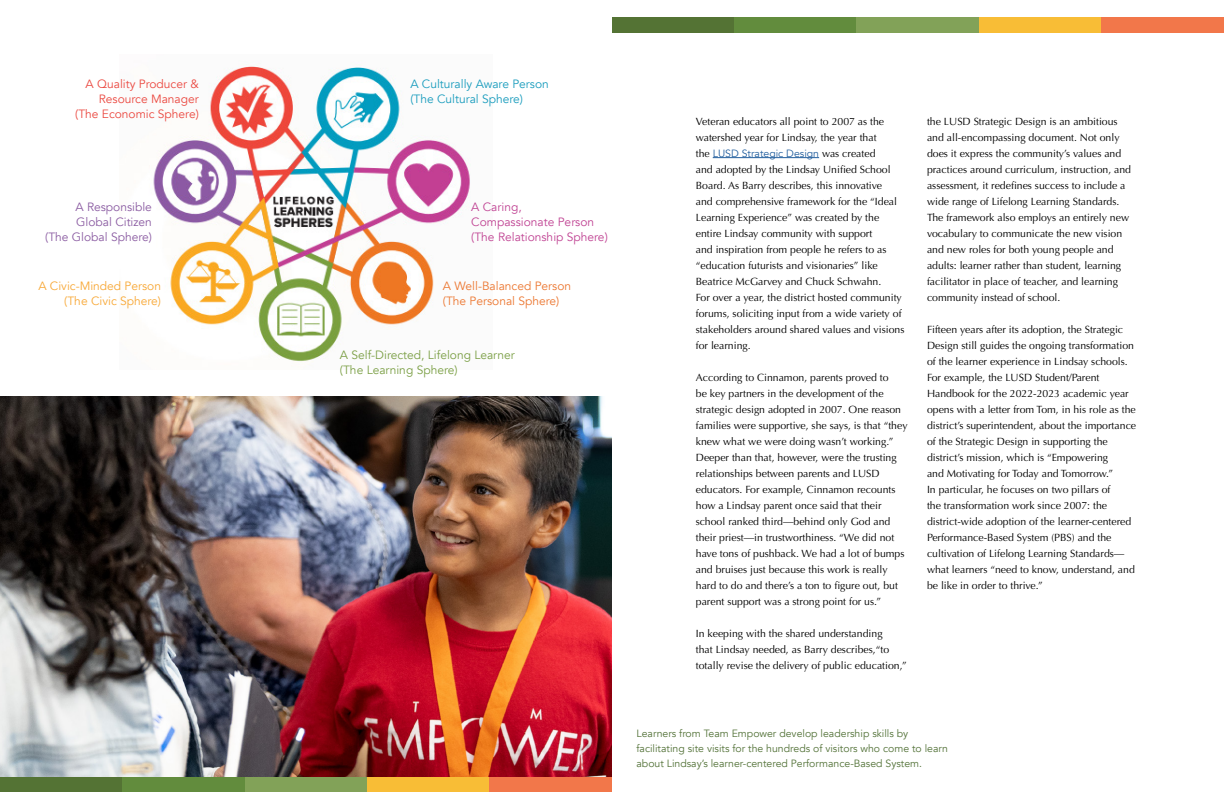
<style>
.page{position:relative;width:1224px;height:792px;background:#fff}
.page>*{position:absolute;margin:0;border:0;box-sizing:border-box;transform-origin:0 0}
.t1{font:12px/15px "Avenir";color:#eb4941;text-align:right}
.t2{font:12px/15px "Avenir";color:#c04393}
.t3{font:12px/15px "Avenir";color:#7b9f45}
.t4{font:12px/15px "Avenir";color:#8b5ca2;text-align:right}
.t5{font:12px/15px "Avenir";color:#199cbd}
.t6{font:12px/15px "Avenir";color:#ec7731}
.t7{font:12px/15px "Avenir";color:#f8a836;text-align:right}
.t8{font:10.5px/16px "Optima";color:#000}
.t9{font:10.5px/15px "Avenir";color:#537238}
.t10{font:10.5px "Avenir";color:#215e9e}
.s1{font-family:"Optima";color:#000}
</style>
<div class="page">
<img style="left:0;top:396px;width:612px;height:382px">
<div style="left:0;top:778px;width:122px;height:14px;background:#547334"></div>
<div style="left:122px;top:778px;width:123px;height:14px;background:#628c3d"></div>
<div style="left:245px;top:778px;width:122px;height:14px;background:#82a258"></div>
<div style="left:367px;top:778px;width:123px;height:14px;background:#f8bd36"></div>
<div style="left:490px;top:778px;width:122px;height:14px;background:#f2774a"></div>
<hr style="left:713px;top:157px;width:106px;height:1px;background:#215e9e">
<div style="left:612px;top:17px;width:122px;height:16px;background:#547334"></div>
<div style="left:734px;top:17px;width:123px;height:16px;background:#628c3d"></div>
<div style="left:857px;top:17px;width:122px;height:16px;background:#82a258"></div>
<div style="left:979px;top:17px;width:123px;height:16px;background:#f8bd36"></div>
<div style="left:1102px;top:17px;width:122px;height:16px;background:#f2774a"></div>
<img style="left:153px;top:64px;width:317px;height:298px">
<p class="t1" style="left:75px;top:77px;width:125px">A Quality Producer &amp;<br>Resource Manager (The Economic Sphere)</p>
<p class="t5" style="left:410px;top:77px;width:140px">A Culturally Aware Person (The Cultural Sphere)</p>
<p class="t4" style="left:45px;top:199px;width:108px">A Responsible<br>Global Citizen<br>(The Global Sphere)</p>
<p class="t7" style="left:38px;top:279px;width:124px">A Civic-Minded Person (The Civic Sphere)</p>
<p class="t2" style="left:471px;top:199px;width:138px">A Caring,<br>Compassionate Person (The Relationship Sphere)</p>
<p class="t6" style="left:443px;top:279px;width:130px">A Well-Balanced Person (The Personal Sphere)</p>
<p class="t3" style="left:340px;top:348px;width:176px">A Self-Directed, Lifelong Learner (The Learning Sphere)</p>
<p class="t8" style="left:696px;top:113px;width:190px">Veteran educators all point to 2007 as the watershed year for Lindsay, the year that</p>
<p class="t10" style="left:696px;top:147px;width:181px"><span class="s1">the</span> LUSD Strategic Design <span class="s1">was created</span></p>
<p class="t8" style="left:696px;top:161px;width:210px">and adopted by the Lindsay Unified School Board. As Barry describes, this innovative<br>and comprehensive framework for the “Ideal Learning Experience” was created by the entire Lindsay community with support<br>and inspiration from people he refers to as “education futurists and visionaries” like Beatrice McGarvey and Chuck Schwahn.<br>For over a year, the district hosted community forums, soliciting input from a wide variety of stakeholders around shared values and visions for learning.</p>
<p class="t8" style="left:696px;top:369px;width:213px">According to Cinnamon, parents proved to<br>be key partners in the development of the strategic design adopted in 2007. One reason families were supportive, she says, is that “they knew what we were doing wasn’t working.” Deeper than that, however, were the trusting relationships between parents and LUSD educators. For example, Cinnamon recounts how a Lindsay parent once said that their school ranked third—behind only God and their priest—in trustworthiness. “We did not have tons of pushback. We had a lot of bumps and bruises just because this work is really hard to do and there’s a ton to figure out, but parent support was a strong point for us.”</p>
<p class="t8" style="left:696px;top:625px;width:212px">In keeping with the shared understanding<br>that Lindsay needed, as Barry describes,“to totally revise the delivery of public education,”</p>
<p class="t8" style="left:927px;top:113px;width:206px">the LUSD Strategic Design is an ambitious and all-encompassing document. Not only does it express the community’s values and practices around curriculum, instruction, and assessment, it redefines success to include a wide range of Lifelong Learning Standards.<br>The framework also employs an entirely new vocabulary to communicate the new vision and new roles for both young people and adults: learner rather than student, learning facilitator in place of teacher, and learning community instead of school.</p>
<p class="t8" style="left:927px;top:322px;width:211px">Fifteen years after its adoption, the Strategic Design still guides the ongoing transformation of the learner experience in Lindsay schools.<br>For example, the LUSD Student/Parent Handbook for the 2022-2023 academic year opens with a letter from Tom, in his role as the district’s superintendent, about the importance of the Strategic Design in supporting the district’s mission, which is “Empowering<br>and Motivating for Today and Tomorrow.”<br>In particular, he focuses on two pillars of<br>the transformation work since 2007: the district-wide adoption of the learner-centered Performance-Based System (PBS) and the cultivation of Lifelong Learning Standards— what learners “need to know, understand, and be like in order to thrive.”</p>
<p class="t9" style="left:636px;top:726px;width:313px">Learners from Team Empower develop leadership skills by facilitating site visits for the hundreds of visitors who come to learn about Lindsay’s learner-centered Performance-Based System.</p>
</div>
